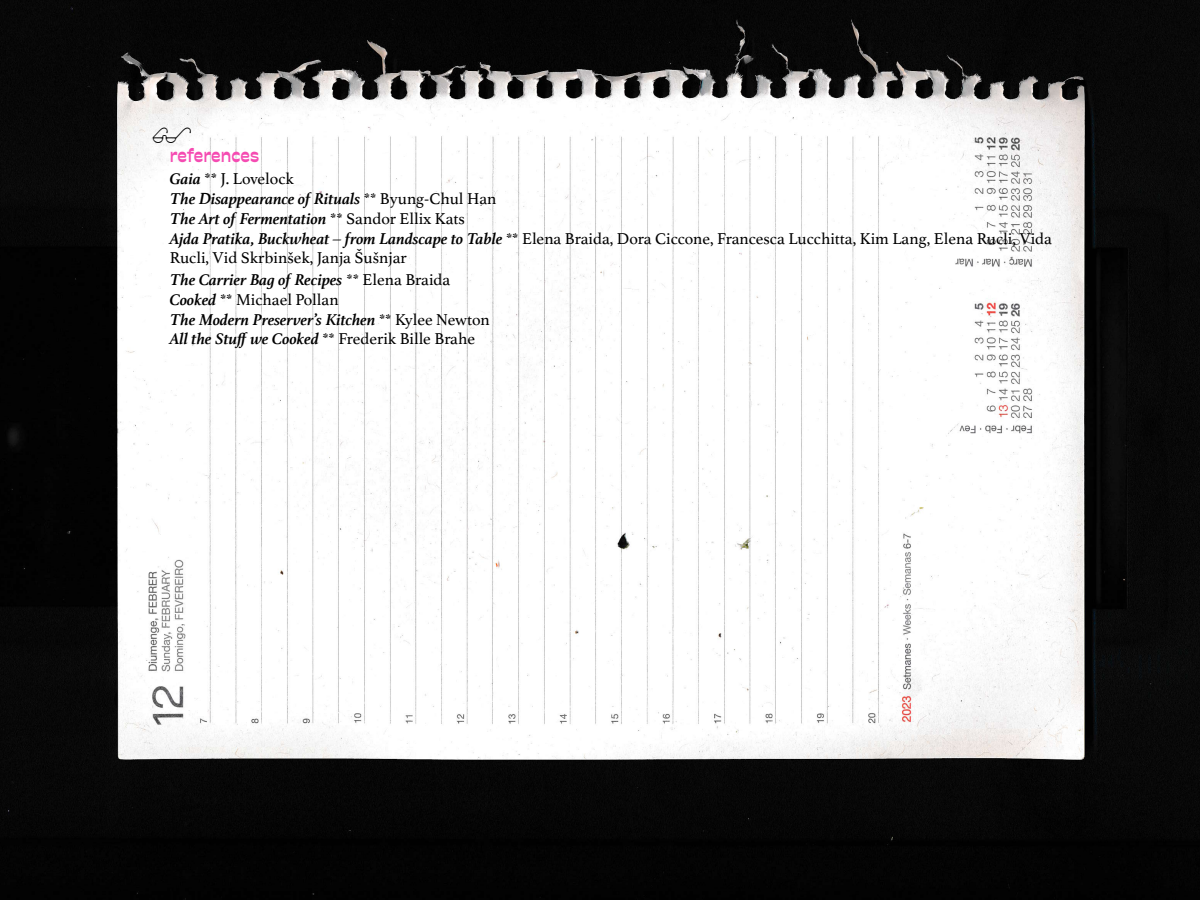
<style>
.page{position:relative;width:1200px;height:900px;background:#fff}
.page>*{position:absolute;margin:0;border:0;box-sizing:border-box;transform-origin:0 0}
.t1{font:18px "Antipol VF Roman";color:#f54bb2}
.t2{font:16.5px/19.8px "Athelas";color:#000}
.t3{font:italic 700 16.5px/19.8px "Athelas";color:#000}
.s1{font-weight:700;font-style:italic}
.s2{font-weight:400;font-style:normal}
</style>
<div class="page">
<img style="left:0;top:0;width:1200px;height:900px">
<svg style="left:153px;top:128px;width:38px;height:15px"></svg>
<p class="t1" style="left:170px;top:144px;width:91px">references</p>
<p class="t2" style="left:170px;top:168px;width:884px"><span class="s1">Gaia</span> ** J. Lovelock<br><span class="s1">The Disappearance of Rituals</span> ** Byung-Chul Han<br><span class="s1">The Art of Fermentation</span> ** Sandor Ellix Kats<br><span class="s1">Ajda Pratika, Buckwheat – from Landscape to Table</span> ** Elena Braida, Dora Ciccone, Francesca Lucchitta, Kim Lang, Elena Rucli, Vida Rucli, Vid Skrbinšek, Janja Šušnjar</p>
<p class="t3" style="left:170px;top:269px;width:322px">The Carrier Bag of Recipes <span class="s2">** Elena Braida </span>Cooked <span class="s2">** Michael Pollan<br></span>The Modern Preserver’s Kitchen <span class="s2">** Kylee Newton </span>All the Stuff we Cooked <span class="s2">** Frederik Bille Brahe</span></p>
</div>
